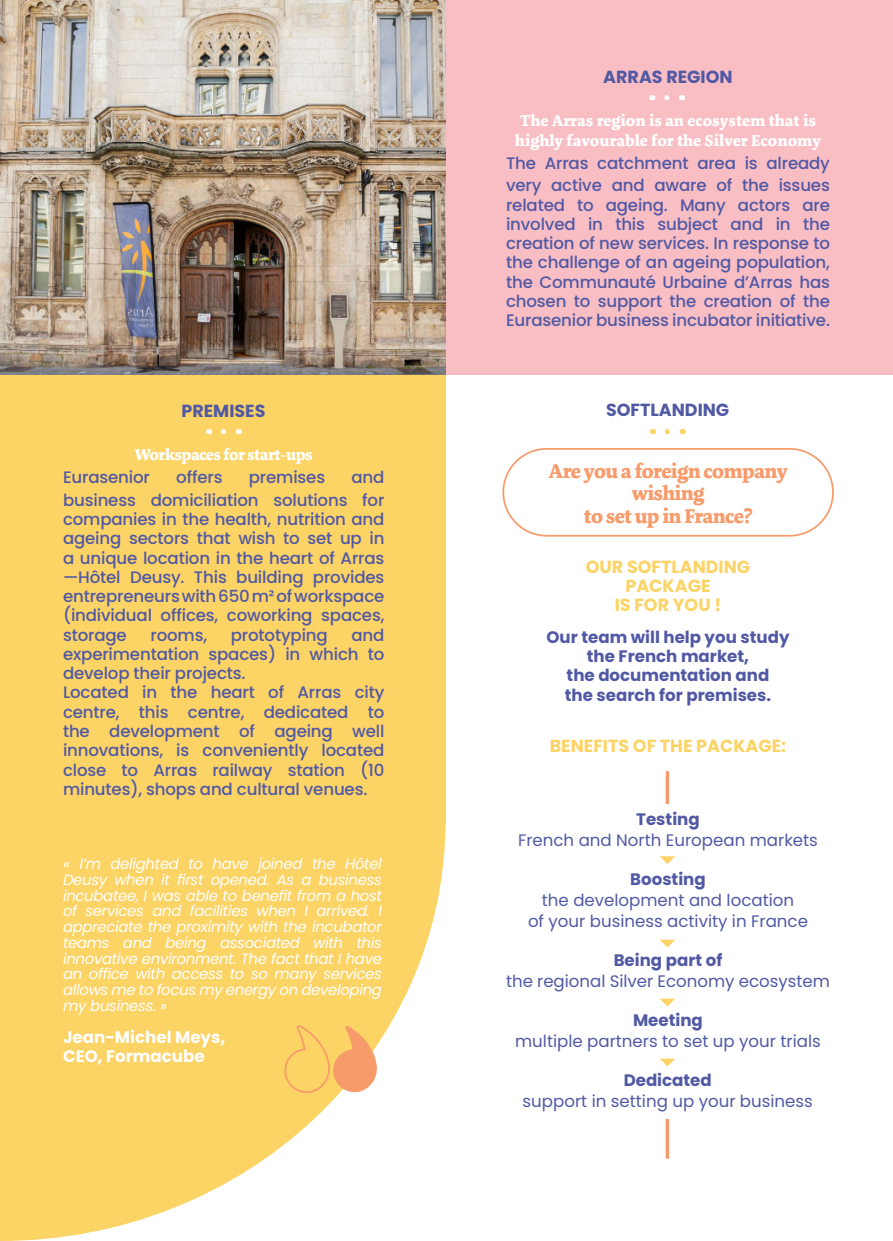
<style>
.page{position:relative;width:893px;height:1241px;background:#fff}
.page>*{position:absolute;margin:0;border:0;box-sizing:border-box;transform-origin:0 0}
.t1{font:700 21px/22.8px "Dolly Pro";letter-spacing:-.03em;color:#f89b6b;text-align:center}
.t2{font:700 17.5px/19.2px "Poppins";color:#fcd365;text-align:center}
.t3{font:700 17.5px "Poppins";color:#5159a5}
.t4{font:500 16.62px/19.2px "Poppins";letter-spacing:-.01em;color:#5159a5}
.t5{font:16.62px/21px "Poppins";color:#5159a5;text-align:center}
.t6{font:700 16.62px/19.2px "Poppins";color:#5159a5;text-align:center}
.t7{font:700 16.62px/19.2px "Dolly Pro";color:#fff;text-align:center}
.t8{font:700 16.62px/19.2px "Poppins";color:#fff}
.t9{font:700 16.62px "Dolly Pro";letter-spacing:-.03em;color:#fff}
.t10{font:italic 14.88px/15.8px "Poppins";letter-spacing:-.02em;color:#fff;text-align:justify}
</style>
<div class="page">
<hr style="left:666px;top:772px;width:3px;height:385px;background:#f89b6b">
<div style="left:628px;top:804px;width:87px;height:315px;background:#fff"></div>
<div style="left:445px;top:0;width:448px;height:375px;background:#f9bec3"></div>
<div style="left:0;top:352px;width:445px;height:472px;background:#fcd365"></div>
<img style="left:0;top:0;width:445px;height:375px">
<svg style="left:667px;top:95px;width:3px;height:5px"></svg>
<svg style="left:223px;top:429px;width:3px;height:5px"></svg>
<svg style="left:667px;top:429px;width:3px;height:5px"></svg>
<svg style="left:0;top:824px;width:445px;height:416px;fill:#fcd365"></svg>
<svg style="left:281px;top:1024px;width:97px;height:71px;background:#fac36e"></svg>
<svg style="left:660px;top:856px;width:15px;height:7px"></svg>
<svg style="left:660px;top:939px;width:15px;height:8px"></svg>
<svg style="left:660px;top:998px;width:15px;height:8px"></svg>
<svg style="left:660px;top:1058px;width:15px;height:8px"></svg>
<div style="left:502px;top:448px;width:332px;height:88px;border:2px solid #f89b6b;border-radius:43px"></div>
<p class="t3" style="left:603px;top:66px;width:131px">ARRAS REGION</p>
<p class="t7" style="left:515px;top:113px;width:308px">The Arras region is an ecosystem that is highly favourable for the Silver Economy</p>
<p class="t4" style="left:506px;top:152px;width:325px;line-height:22.8px">The Arras catchment area is already very active and aware of the issues</p>
<p class="t4" style="left:506px;top:195px;width:325px;text-align:justify">related to ageing. Many actors are involved in this subject and in the creation of new services. In response to the challenge of an ageing population, the Communauté Urbaine d’Arras has chosen to support the creation of the Eurasenior business incubator initiative.</p>
<p class="t3" style="left:181px;top:400px;width:86px">PREMISES</p>
<p class="t3" style="left:606px;top:399px;width:125px">SOFTLANDING</p>
<p class="t9" style="left:135px;top:447px;width:179px">Workspaces for start-ups</p>
<p class="t4" style="left:63px;top:468px;width:88px">Eurasenior</p>
<p class="t4" style="left:176px;top:468px;width:48px">offers</p>
<p class="t4" style="left:249px;top:468px;width:78px">premises</p>
<p class="t4" style="left:63px;top:466px;width:323px;line-height:22.8px;text-align:right">and<br>business domiciliation solutions for</p>
<p class="t4" style="left:63px;top:510px;width:323px;text-align:justify">companies in the health, nutrition and ageing sectors that wish to set up in a unique location in the heart of Arras —Hôtel Deusy. This building provides entrepreneurs with 650 m² of workspace (individual offices, coworking spaces, storage</p>
<p class="t4" style="left:151px;top:625px;width:58px">rooms,</p>
<p class="t4" style="left:231px;top:625px;width:98px">prototyping</p>
<p class="t4" style="left:63px;top:625px;width:323px;text-indent:288px">and experimentation spaces) in which to develop their projects.<br>Located in the heart of Arras city centre, this centre, dedicated to the development of ageing well innovations, is conveniently located close to Arras railway station (10 minutes), shops and cultural venues.</p>
<p class="t10" style="left:63px;top:857px;width:320px">« I’m delighted to have joined the Hôtel Deusy when it first opened. As a business incubatee, I was able to benefit from a host of services and facilities when I arrived. I appreciate the proximity with the incubator teams and being associated with this innovative environment. The fact that I have an office with access to so many services allows me to focus my energy on developing my business. »</p>
<p class="t8" style="left:63px;top:1027px;width:164px">Jean-Michel Meys,<br>CEO, Formacube</p>
<p class="t1" style="left:549px;top:461px;width:241px">Are you a foreign company wishing<br>to set up in France?</p>
<p class="t2" style="left:586px;top:557px;width:166px">OUR SOFTLANDING<br>PACKAGE<br>IS FOR YOU !</p>
<p class="t6" style="left:546px;top:627px;width:244px">Our team will help you study the French market,<br>the documentation and<br>the search for premises.</p>
<p class="t2" style="left:550px;top:736px;width:238px">BENEFITS OF THE PACKAGE:</p>
<p class="t6" style="left:636px;top:809px;width:65px">Testing</p>
<p class="t5" style="left:518px;top:829px;width:301px">French and North European markets</p>
<p class="t6" style="left:630px;top:869px;width:77px">Boosting</p>
<p class="t5" style="left:528px;top:889px;width:281px">the development and location<br>of your business activity in France</p>
<p class="t6" style="left:614px;top:950px;width:110px">Being part of</p>
<p class="t5" style="left:506px;top:970px;width:325px">the regional Silver Economy ecosystem</p>
<p class="t6" style="left:633px;top:1010px;width:71px">Meeting</p>
<p class="t5" style="left:515px;top:1030px;width:307px">multiple partners to set up your trials</p>
<p class="t6" style="left:624px;top:1070px;width:90px">Dedicated</p>
<p class="t5" style="left:523px;top:1090px;width:292px">support in setting up your business</p>
</div>
